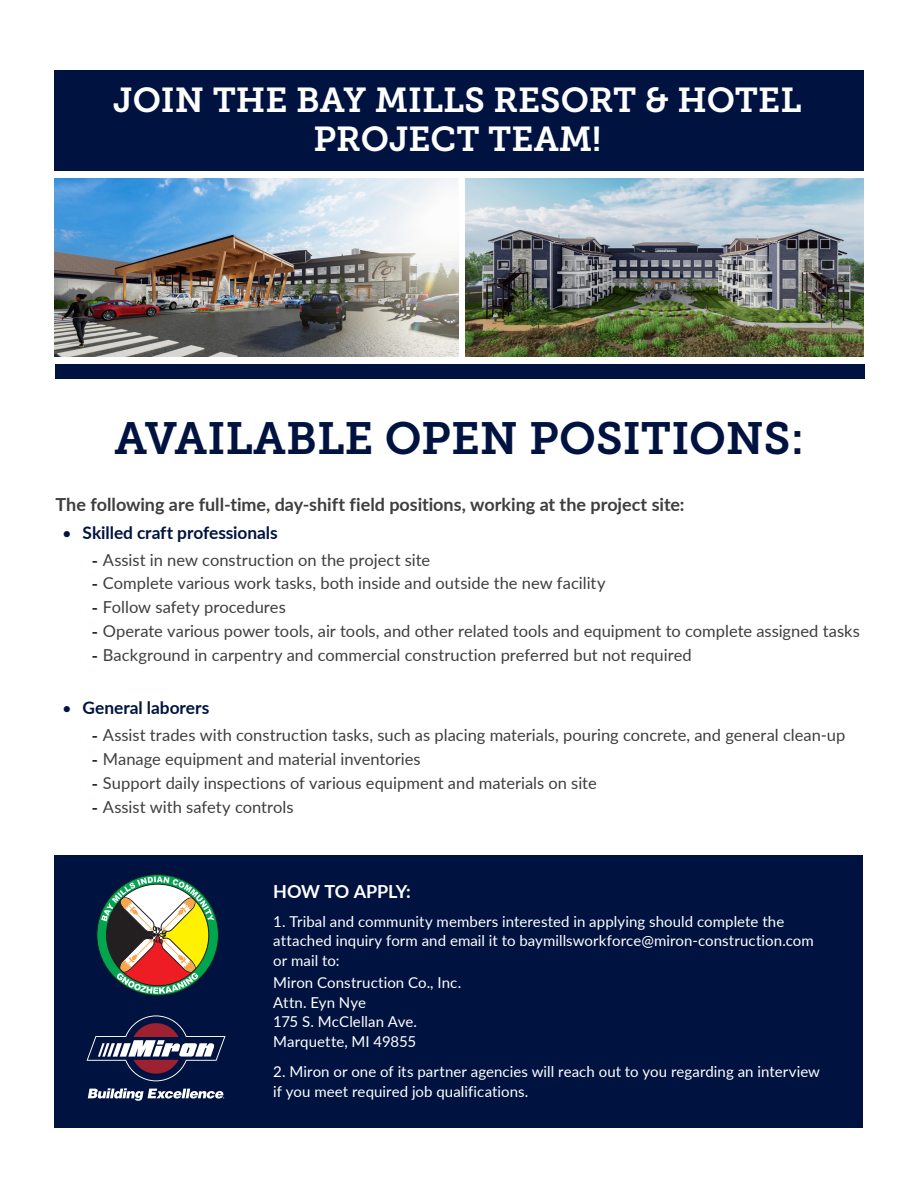
<style>
.page{position:relative;width:918px;height:1188px;background:#fff}
.page>*{position:absolute;margin:0;border:0;box-sizing:border-box;transform-origin:0 0}
.Level_1_Heading{font:45px "Museo Slab 700";color:#001340}
.Level_1_Heading-2{font:34.5px/39px "Museo Slab 700";color:#fff;text-align:center}
.Level_3_Heading{font:700 18px "Lato";color:#3e3e3f}
.Level_3_Heading-2{font:700 18px "Lato";letter-spacing:-.01em;color:#fff}
.t1{font:700 17.4px "Lato";letter-spacing:-.005em;color:#001340}
.t2{font:16.5px "Lato";color:#3e3e3f}
.t3{font:15px/19.5px "Lato";letter-spacing:.005em;color:#fff}
.s1{font-weight:400;font-size:16.5px}
.s2{font-family:"Arial";color:#001340}
.s3{color:#001340}
</style>
<div class="page">
<div style="left:54px;top:855px;width:808px;height:273px;background:#001340"></div>
<img style="left:55px;top:179px;width:404px;height:177px">
<div style="left:55px;top:364px;width:810px;height:14px;background:#001340"></div>
<img style="left:465px;top:179px;width:399px;height:177px">
<div style="left:54px;top:70px;width:810px;height:100px;background:#001340"></div>
<svg style="left:101px;top:876px;width:113px;height:118px"></svg>
<svg style="left:87px;top:1015px;width:138px;height:66px"></svg>
<svg style="left:88px;top:1088px;width:136px;height:13px"></svg>
<p class="Level_1_Heading-2" style="left:113px;top:81px;width:690px">JOIN THE BAY MILLS RESORT &amp; HOTEL<br>PROJECT TEAM!</p>
<p class="Level_1_Heading" style="left:114px;top:413px;width:691px">AVAILABLE OPEN POSITIONS:</p>
<p class="Level_3_Heading" style="left:56px;top:491px;width:630px">The following are full-time, day-shift field positions, working at the project site:</p>
<p class="t1" style="left:62px;top:519px;width:217px"><span class="s1">•</span> Skilled craft professionals</p>
<p class="t2" style="left:92px;top:548px;width:340px"><span class="s2">-</span> Assist in new construction on the project site</p>
<p class="t2" style="left:92px;top:572px;width:515px"><span class="s2">-</span> Complete various work tasks, both inside and outside the new facility</p>
<p class="t2" style="left:92px;top:595px;width:195px"><span class="s2">-</span> Follow safety procedures</p>
<p class="t2" style="left:92px;top:619px;width:769px"><span class="s2">-</span> Operate various power tools, air tools, and other related tools and equipment to complete assigned tasks</p>
<p class="t2" style="left:92px;top:643px;width:601px"><span class="s2">-</span> Background in carpentry and commercial construction preferred but not required</p>
<p class="t1" style="left:62px;top:695px;width:148px"><span class="s1">•</span> General laborers</p>
<p class="t2" style="left:92px;top:723px;width:755px"><span class="s2">-</span> Assist trades with construction tasks, such as placing materials, pouring concrete, and general clean-up</p>
<p class="t2" style="left:92px;top:747px;width:330px"><span class="s2">-</span> Manage equipment and material inventories</p>
<p class="t2" style="left:92px;top:771px;width:506px"><span class="s2">-</span> Support daily inspections of various equipment and materials on site</p>
<p class="t2" style="left:92px;top:795px;width:203px"><span class="s2">-</span> Assist with safety controls</p>
<p class="Level_3_Heading-2" style="left:273px;top:878px;width:139px">HOW TO APPLY:</p>
<p class="t3" style="left:273px;top:911px;width:542px;text-indent:-20px"><span class="s3">•</span> 1. Tribal and community members interested in applying should complete the attached inquiry form and email it to baymillsworkforce@miron-construction.com or mail to:</p>
<p class="t3" style="left:273px;top:973px;width:189px">Miron Construction Co., Inc.<br>Attn. Eyn Nye<br>175 S. McClellan Ave.<br>Marquette, MI 49855</p>
<p class="t3" style="left:273px;top:1061px;width:548px;text-indent:-20px"><span class="s3">•</span> 2. Miron or one of its partner agencies will reach out to you regarding an interview if you meet required job qualifications.</p>
</div>
